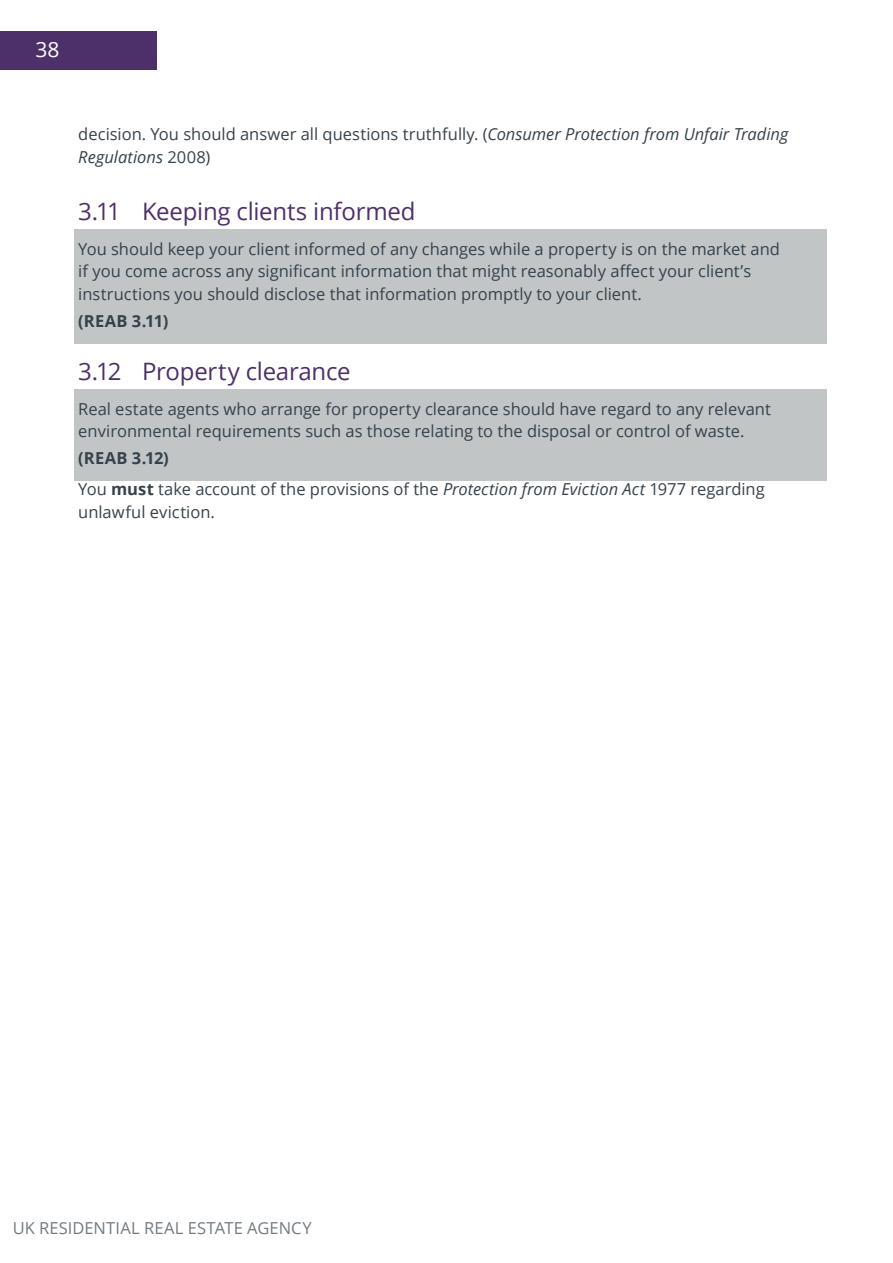
<style>
.page{position:relative;width:893px;height:1263px;background:#fff}
.page>*{position:absolute;margin:0;border:0;box-sizing:border-box;transform-origin:0 0}
.t1{font:24px "Open Sans";letter-spacing:-.01em;color:#4d3069}
.t2{font:16.5px/22.5px "Open Sans";color:#36424a}
.t3{font:16.5px "Open Sans";letter-spacing:.01em;color:#727b80}
.t4{font:700 16.5px "Open Sans";letter-spacing:.02em;color:#36424a}
.t5{font:13.5px "Open Sans";color:#fff}
.s1{font-size:21px}
.s2{font-style:italic}
.s3{font-weight:700}
</style>
<div class="page">
<div style="left:74px;top:230px;width:753px;height:87px;background:#c1c5c6"></div>
<div style="left:74px;top:301px;width:753px;height:42px;background:#c1c5c6"></div>
<div style="left:74px;top:389px;width:753px;height:65px;background:#c1c5c6"></div>
<div style="left:74px;top:439px;width:753px;height:42px;background:#c1c5c6"></div>
<div style="left:0;top:31px;width:157px;height:39px;background:#4d3069"></div>
<p class="t5" style="left:35px;top:42px;width:26px">IP<span class="s1">38</span></p>
<p class="t2" style="left:78px;top:123px;width:711px">decision. You should answer all questions truthfully. (<span class="s2">Consumer Protection from Unfair Trading<br>Regulations</span> 2008)</p>
<h1 class="t1" style="left:78px;top:195px;width:339px">3.11 Keeping clients informed</h1>
<p class="t2" style="left:78px;top:237px;width:703px">You should keep your client informed of any changes while a property is on the market and if you come across any significant information that might reasonably affect your client’s instructions you should disclose that information promptly to your client.</p>
<p class="t4" style="left:78px;top:309px;width:92px">(REAB 3.11)</p>
<h1 class="t1" style="left:78px;top:354px;width:274px">3.12 Property clearance</h1>
<p class="t2" style="left:78px;top:397px;width:694px">Real estate agents who arrange for property clearance should have regard to any relevant environmental requirements such as those relating to the disposal or control of waste.</p>
<p class="t2" style="left:78px;top:442px;width:688px;line-height:31px"><span class="s3">(REAB 3.12)<br></span>You <span class="s3">must</span> take account of the provisions of the <span class="s2">Protection from Eviction Act</span> 1977 regarding</p>
<p class="t2" style="left:78px;top:500px;width:138px">unlawful eviction.</p>
<p class="t3" style="left:13px;top:1217px;width:300px">UK RESIDENTIAL REAL ESTATE AGENCY</p>
</div>
